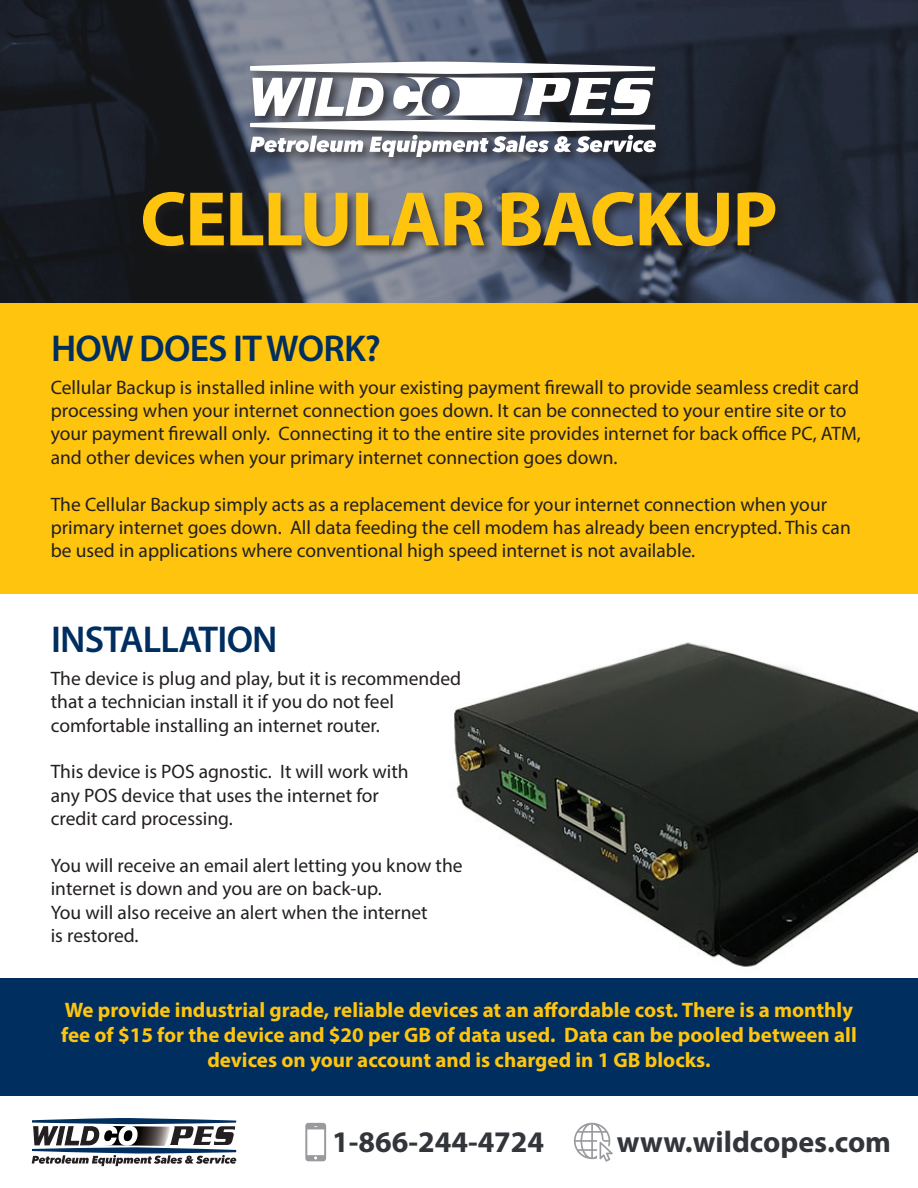
<style>
.page{position:relative;width:918px;height:1188px;background:#fff}
.page>*{position:absolute;margin:0;border:0;box-sizing:border-box;transform-origin:0 0}
.t1{font:700 78px "Myriad Pro";letter-spacing:-.02em;color:#fec40e}
.t2{font:600 37.5px "Myriad Pro";letter-spacing:-.02em;color:#002e5f}
.t3{font:700 30px "Myriad Pro";color:#32353a}
.t4{font:700 21px/25.2px "Myriad Pro";color:#fec40e;text-align:center}
.t5{font:19.5px/23.4px "Myriad Pro";color:#231f20}
</style>
<div class="page">
<img style="left:454px;top:642px;width:464px;height:325px">
<div style="left:0;top:302px;width:918px;height:292px;background:#fec40e"></div>
<div style="left:0;top:978px;width:918px;height:118px;background:#002e5f"></div>
<img style="left:0;top:0;width:918px;height:302px">
<svg style="left:32px;top:1118px;width:204px;height:49px"></svg>
<svg style="left:305px;top:1123px;width:21px;height:38px"></svg>
<svg style="left:574px;top:1123px;width:39px;height:39px"></svg>
<div style="left:247px;top:58px;width:422px;height:112px;background:#231f20;opacity:.75"></div>
<svg style="left:250px;top:61px;width:406px;height:96px"></svg>
<div style="left:140px;top:189px;width:648px;height:70px;background:#231f20;opacity:.75"></div>
<p class="t1" style="left:140px;top:168px;width:639px">CELLULAR BACKUP</p>
<p class="t2" style="left:51px;top:325px;width:331px">HOW DOES IT WORK?</p>
<p class="t5" style="left:51px;top:375px;width:812px">Cellular Backup is installed inline with your existing payment firewall to provide seamless credit card processing when your internet connection goes down. It can be connected to your entire site or to your payment firewall only. Connecting it to the entire site provides internet for back office PC, ATM, and other devices when your primary internet connection goes down.</p>
<p class="t5" style="left:51px;top:492px;width:802px">The Cellular Backup simply acts as a replacement device for your internet connection when your primary internet goes down. All data feeding the cell modem has already been encrypted. This can be used in applications where conventional high speed internet is not available.</p>
<p class="t2" style="left:51px;top:616px;width:228px">INSTALLATION</p>
<p class="t5" style="left:51px;top:666px;width:412px">The device is plug and play, but it is recommended that a technician install it if you do not feel comfortable installing an internet router.</p>
<p class="t5" style="left:51px;top:760px;width:359px">This device is POS agnostic. It will work with</p>
<p class="t5" style="left:51px;top:783px;width:330px">any POS device that uses the internet for</p>
<p class="t5" style="left:51px;top:807px;width:184px">credit card processing.</p>
<p class="t5" style="left:51px;top:853px;width:413px">You will receive an email alert letting you know the internet is down and you are on back-up.</p>
<p class="t5" style="left:51px;top:900px;width:379px">You will also receive an alert when the internet</p>
<p class="t5" style="left:51px;top:924px;width:89px">is restored.</p>
<p class="t4" style="left:61px;top:996px;width:797px">We provide industrial grade, reliable devices at an affordable cost. There is a monthly fee of $15 for the device and $20 per GB of data used. Data can be pooled between all devices on your account and is charged in 1 GB blocks.</p>
<p class="t3" style="left:332px;top:1122px;width:214px">1-866-244-4724</p>
<p class="t3" style="left:617px;top:1122px;width:276px">www.wildcopes.com</p>
</div>
